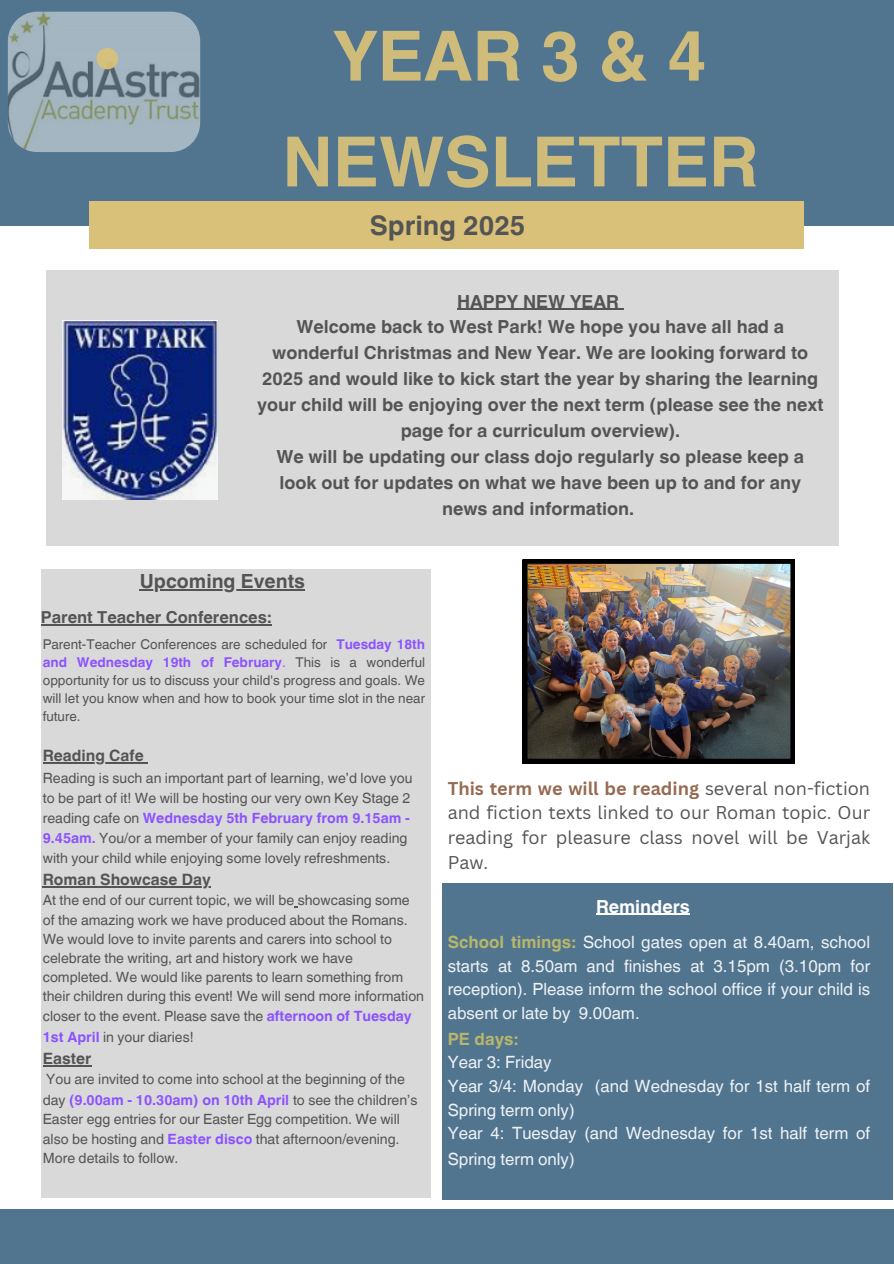
<style>
.page{position:relative;width:894px;height:1264px;background:#fff}
.page>*{position:absolute;margin:0;border:0;box-sizing:border-box;transform-origin:0 0}
.t1{font:700 69.3px/105.8px "Helvetica World";color:#d9c179;text-align:center}
.t2{font:700 27px "Helvetica World";color:#545454}
.t3{font:700 19.5px "Helvetica World";color:#545454}
.t4{font:700 18px/25.8px "Helvetica World";color:#545454;text-align:center}
.t5{font:18px/24.8px "Canva Sans";color:#545454;text-align:justify}
.t6{font:700 18px "Helvetica World";color:#fff}
.t7{font:16.8px/23.7px "Helvetica World";color:#eef2f5;text-align:justify}
.t8{font:700 16.5px "Helvetica World";color:#545454}
.t9{font:700 15.6px "Helvetica World";color:#545454}
.t10{font:14.1px/19.5px "Helvetica World";color:#545454}
.t11{font:13.5px/18px "Helvetica World";color:#545454;text-align:justify}
.s1{font-weight:700;color:#8c52ff}
.s2{color:#8c52ff}
.s3{font-weight:700;color:#966a51}
.s4{font-weight:700;color:#b7b66a}
</style>
<div class="page">
<div style="left:442px;top:883px;width:450px;height:316px;background:#52758f"></div>
<div style="left:41px;top:569px;width:389px;height:628px;background:#d9d9d9"></div>
<div style="left:0;top:0;width:893px;height:225px;background:#52758f"></div>
<div style="left:89px;top:202px;width:715px;height:47px;background:#d9c179"></div>
<div style="left:46px;top:270px;width:792px;height:275px;background:#d9d9d9"></div>
<img style="left:62px;top:321px;width:155px;height:178px">
<div style="left:0;top:1209px;width:893px;height:54px;background:#52758f"></div>
<img style="left:8px;top:12px;width:192px;height:140px;border-radius:29px">
<img style="left:523px;top:559px;width:271px;height:204px">
<svg style="left:97px;top:48px;width:21px;height:21px"></svg>
<hr style="left:457px;top:309px;width:162px;height:1px;background:#545454">
<hr style="left:596px;top:913px;width:93px;height:1px;background:#fff">
<hr style="left:140px;top:589px;width:165px;height:1px;background:#545454">
<hr style="left:41px;top:624px;width:230px;height:1px;background:#545454">
<hr style="left:43px;top:762px;width:101px;height:1px;background:#545454">
<hr style="left:43px;top:886px;width:168px;height:1px;background:#545454">
<hr style="left:43px;top:1065px;width:48px;height:1px;background:#545454">
<h1 class="t1" style="left:282px;top:-4px;width:477px">YEAR 3 &amp; 4<br>NEWSLETTER</h1>
<p class="t2" style="left:370px;top:203px;width:157px">Spring 2025</p>
<h2 class="t4" style="left:257px;top:286px;width:567px">HAPPY NEW YEAR<br>Welcome back to West Park! We hope you have all had a wonderful Christmas and New Year. We are looking forward to 2025 and would like to kick start the year by sharing the learning your child will be enjoying over the next term (please see the next page for a curriculum overview).<br>We will be updating our class dojo regularly so please keep a look out for updates on what we have been up to and for any news and information.</h2>
<p class="t3" style="left:140px;top:565px;width:167px">Upcoming Events</p>
<h3 class="t8" style="left:41px;top:604px;width:232px">Parent Teacher Conferences:</h3>
<h5 class="t11" style="left:43px;top:635px;width:383px">Parent-Teacher Conferences are scheduled for <span class="s1">Tuesday 18th and Wednesday 19th of February</span><span class="s2">.</span> This is a wonderful opportunity for us to discuss your child's progress and goals. We will let you know when and how to book your time slot in the near future.</h5>
<p class="t9" style="left:43px;top:743px;width:102px">Reading Cafe</p>
<p class="t10" style="left:43px;top:767px;width:371px;line-height:20px">Reading is such an important part of learning, we’d love you to be part of it! We will be hosting our very own Key Stage 2 reading cafe on <span class="s1">Wednesday 5th February from 9.15am - 9.45am.</span> You/or a member of your family can enjoy reading with your child while enjoying some lovely refreshments.</p>
<p class="t9" style="left:43px;top:866px;width:169px">Roman Showcase Day</p>
<p class="t10" style="left:43px;top:890px;width:382px">At the end of our current topic, we will be showcasing some of the amazing work we have produced about the Romans.<br>We would love to invite parents and carers into school to celebrate the writing, art and history work we have completed. We would like parents to learn something from their children during this event! We will send more information closer to the event. Please save the <span class="s1">afternoon of Tuesday 1st April</span> in your diaries!</p>
<p class="t9" style="left:43px;top:1045px;width:50px">Easter</p>
<p class="t10" style="left:43px;top:1069px;width:376px">You are invited to come into school at the beginning of the day <span class="s1">(9.00am - 10.30am) on 10th April</span> to see the children’s Easter egg entries for our Easter Egg competition. We will also be hosting and <span class="s1">Easter disco</span> that afternoon/evening.<br>More details to follow.</p>
<p class="t5" style="left:447px;top:775px;width:424px"><span class="s3">This term we will be reading</span> several non-fiction and fiction texts linked to our Roman topic. Our reading for pleasure class novel will be Varjak Paw.</p>
<p class="t6" style="left:596px;top:891px;width:95px">Reminders</p>
<h3 class="t7" style="left:447px;top:930px;width:424px"><span class="s4">School timings:</span> School gates open at 8.40am, school starts at 8.50am and finishes at 3.15pm (3.10pm for reception). Please inform the school office if your child is absent or late by 9.00am.</h3>
<h3 class="t7" style="left:447px;top:1027px;width:424px;text-align:left"><span class="s4">PE days:<br></span>Year 3: Friday<br>Year 3/4: Monday (and Wednesday for 1st half term of<br>Spring term only)<br>Year 4: Tuesday (and Wednesday for 1st half term of</h3>
<h3 class="t7" style="left:447px;top:1147px;width:128px">Spring term only)</h3>
</div>
